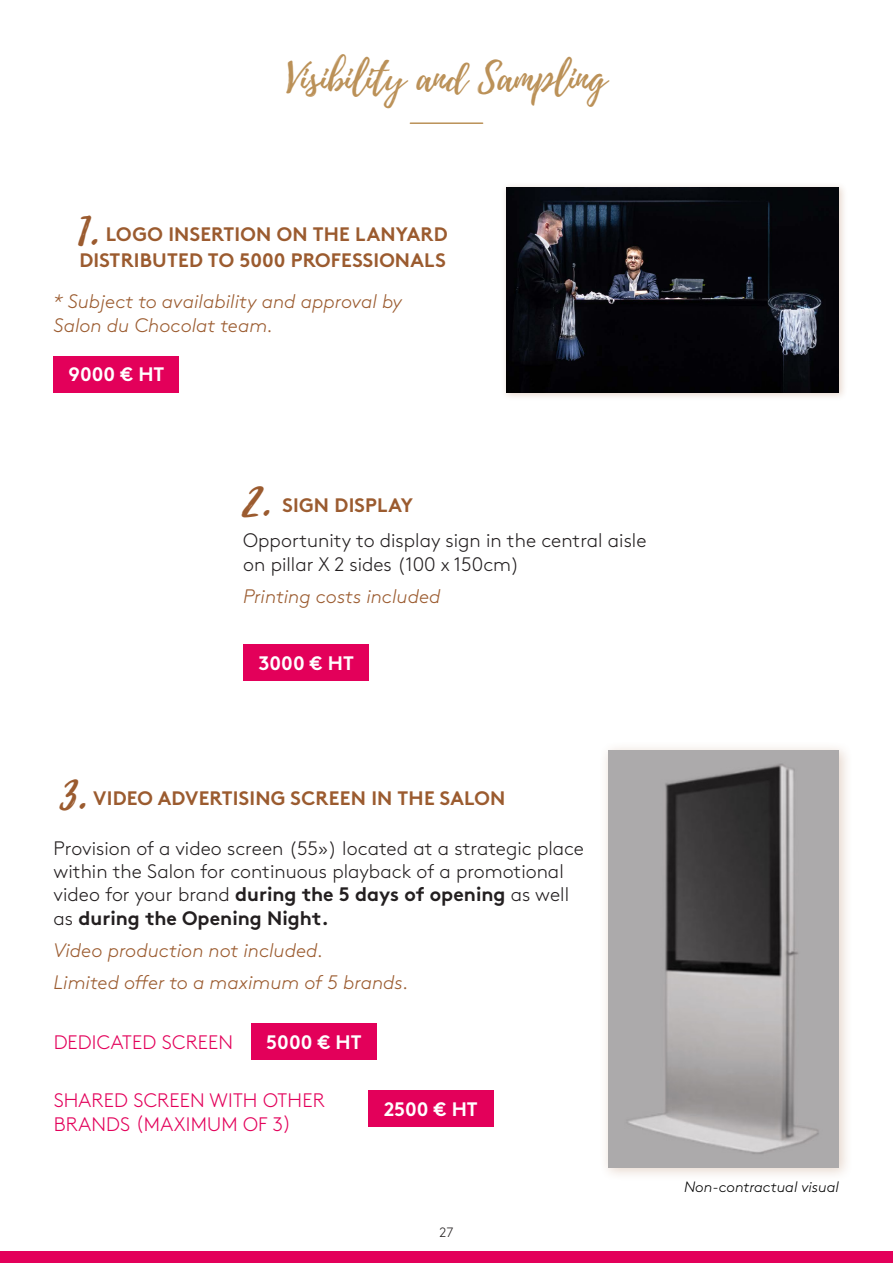
<style>
.page{position:relative;width:893px;height:1263px;background:#fff}
.page>*{position:absolute;margin:0;border:0;box-sizing:border-box;transform-origin:0 0}
.t1{font:48px "Playlist Script";color:#9b5b2f}
.t2{font:39px "Playlist Script";color:#bb9158}
.t3{font:300 19.5px/23.4px "Brown Std";color:#231f20}
.t4{font:italic 300 19.5px "Brown Std";color:#9b5b2f}
.t5{font:700 19.5px/25.5px "Brown Std";letter-spacing:.01em;color:#9b5b2f;text-align:right}
.t6{font:300 19.5px/23.4px "Brown Std";letter-spacing:.01em;color:#e3005a}
.t7{font:700 19.5px "Brown Std";color:#fff}
.t8{font:italic 300 15px "Brown Std";color:#000001}
.t9{font:300 13.5px "Brown Std";color:#231f20}
.s1{font-weight:700}
</style>
<div class="page">
<div style="left:0;top:1251px;width:893px;height:12px;background:#e3005a"></div>
<hr style="left:410px;top:122px;width:73px;height:2px;background:#bb9158">
<div style="left:501px;top:181px;width:347px;height:220px;background:#9b5b2f;opacity:.25"></div>
<img style="left:506px;top:187px;width:333px;height:205px">
<div style="left:54px;top:356px;width:125px;height:36px;background:#e3005a"></div>
<div style="left:599px;top:741px;width:254px;height:441px;background:#9b5b2f;opacity:.25"></div>
<img style="left:608px;top:750px;width:231px;height:417px">
<div style="left:243px;top:644px;width:126px;height:37px;background:#e3005a"></div>
<div style="left:251px;top:1023px;width:125px;height:37px;background:#e3005a"></div>
<div style="left:368px;top:1090px;width:125px;height:37px;background:#e3005a"></div>
<p class="t2" style="left:287px;top:50px;width:321px">Visibility and Sampling</p>
<p class="t1" style="left:78px;top:193px;width:24px">1.</p>
<p class="t5" style="left:80px;top:222px;width:370px">LOGO INSERTION ON THE LANYARD<br>DISTRIBUTED TO 5000 PROFESSIONALS</p>
<p class="t4" style="left:54px;top:290px;width:350px">* Subject to availability and approval by</p>
<p class="t4" style="left:54px;top:314px;width:221px">Salon du Chocolat team.</p>
<p class="t7" style="left:69px;top:363px;width:97px">9000 € HT</p>
<p class="t1" style="left:243px;top:463px;width:30px">2.</p>
<p class="t5" style="left:282px;top:492px;width:132px">SIGN DISPLAY</p>
<p class="t3" style="left:243px;top:529px;width:405px">Opportunity to display sign in the central aisle</p>
<p class="t3" style="left:243px;top:553px;width:278px">on pillar X 2 sides (100 x 150cm)</p>
<p class="t4" style="left:243px;top:585px;width:199px">Printing costs included</p>
<p class="t7" style="left:258px;top:651px;width:97px">3000 € HT</p>
<p class="t1" style="left:61px;top:756px;width:29px">3.</p>
<p class="t5" style="left:93px;top:785px;width:414px">VIDEO ADVERTISING SCREEN IN THE SALON</p>
<p class="t3" style="left:54px;top:836px;width:532px">Provision of a video screen (55») located at a strategic place within the Salon for continuous playback of a promotional video for your brand <span class="s1">during the 5 days of opening</span> as well as <span class="s1">during the Opening Night.</span></p>
<p class="t4" style="left:54px;top:939px;width:271px">Video production not included.</p>
<p class="t4" style="left:54px;top:971px;width:357px">Limited offer to a maximum of 5 brands.</p>
<p class="t6" style="left:54px;top:1031px;width:181px">DEDICATED SCREEN</p>
<p class="t7" style="left:266px;top:1030px;width:97px">5000 € HT</p>
<p class="t6" style="left:54px;top:1089px;width:273px">SHARED SCREEN WITH OTHER<br>BRANDS (MAXIMUM OF 3)</p>
<p class="t7" style="left:384px;top:1097px;width:96px">2500 € HT</p>
<p class="t9" style="left:440px;top:1225px;width:15px">27</p>
<p class="t8" style="left:684px;top:1178px;width:156px">Non-contractual visual</p>
</div>
